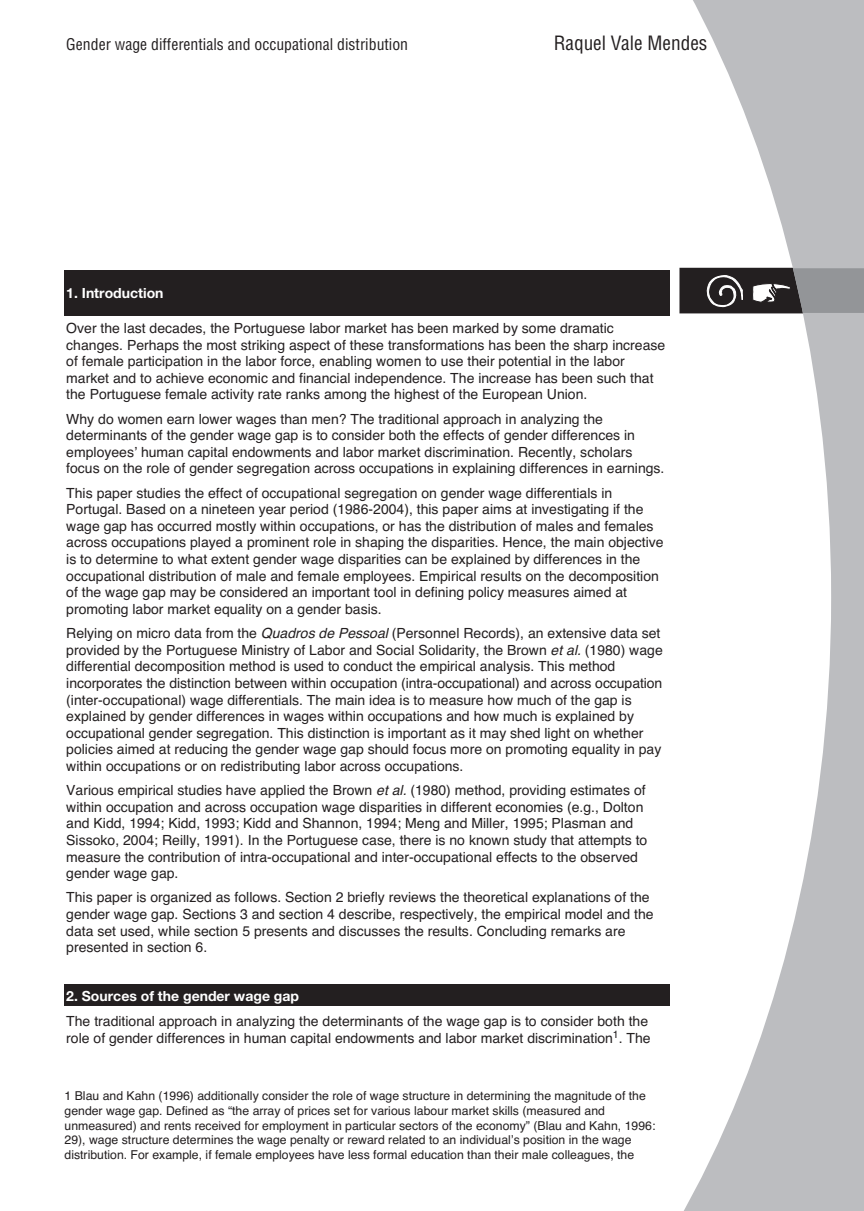
<style>
.page{position:relative;width:864px;height:1211px;background:#fff}
.page>*{position:absolute;margin:0;border:0;box-sizing:border-box;transform-origin:0 0}
.t1{font:condensed 19.25px "Helvetica";color:#231f20}
.t2{font:condensed 15.75px "Helvetica";color:#231f20}
.t3{font:14px/16.6px "Helvetica";color:#231f20}
.t4{font:700 14px "Helvetica Neue";color:#fff}
.t5{font:12.25px/14.9px "Helvetica";color:#231f20}
.s1{font-style:italic}
</style>
<div class="page">
<svg style="left:679px;top:0;width:184px;height:1210px"></svg>
<svg style="left:679px;top:268px;width:184px;height:45px;background:#5c5b5c"></svg>
<div style="left:64px;top:270px;width:606px;height:46px;background:#231f20"></div>
<div style="left:64px;top:984px;width:606px;height:21px;background:#231f20"></div>
<p class="t2" style="left:66px;top:35px;width:343px">Gender wage differentials and occupational distribution</p>
<h1 class="t1" style="left:553px;top:32px;width:155px">Raquel Vale Mendes</h1>
<p class="t4" style="left:66px;top:285px;width:99px">1. Introduction</p>
<p class="t3" style="left:66px;top:320px;width:600px">Over the last decades, the Portuguese labor market has been marked by some dramatic changes. Perhaps the most striking aspect of these transformations has been the sharp increase of female participation in the labor force, enabling women to use their potential in the labor market and to achieve economic and financial independence. The increase has been such that the Portuguese female activity rate ranks among the highest of the European Union.</p>
<p class="t3" style="left:66px;top:410px;width:599px">Why do women earn lower wages than men? The traditional approach in analyzing the determinants of the gender wage gap is to consider both the effects of gender differences in employees’ human capital endowments and labor market discrimination. Recently, scholars focus on the role of gender segregation across occupations in explaining differences in earnings.</p>
<p class="t3" style="left:66px;top:484px;width:598px">This paper studies the effect of occupational segregation on gender wage differentials in Portugal. Based on a nineteen year period (1986-2004), this paper aims at investigating if the wage gap has occurred mostly within occupations, or has the distribution of males and females across occupations played a prominent role in shaping the disparities. Hence, the main objective is to determine to what extent gender wage disparities can be explained by differences in the occupational distribution of male and female employees. Empirical results on the decomposition of the wage gap may be considered an important tool in defining policy measures aimed at promoting labor market equality on a gender basis.</p>
<p class="t3" style="left:66px;top:625px;width:597px">Relying on micro data from the <span class="s1">QuadrosdePessoal</span>(Personnel Records), an extensive data set provided by the Portuguese Ministry of Labor and Social Solidarity, the Brown <span class="s1">etal.</span>(1980) wage differential decomposition method is used to conduct the empirical analysis. This method incorporates the distinction between within occupation (intra-occupational) and across occupation (inter-occupational) wage differentials. The main idea is to measure how much of the gap is explained by gender differences in wages within occupations and how much is explained by occupational gender segregation. This distinction is important as it may shed light on whether policies aimed at reducing the gender wage gap should focus more on promoting equality in pay within occupations or on redistributing labor across occupations.</p>
<p class="t3" style="left:66px;top:782px;width:582px">Various empirical studies have applied the Brown <span class="s1">etal.</span>(1980) method, providing estimates of within occupation and across occupation wage disparities in different economies (e.g., Dolton and Kidd, 1994; Kidd, 1993; Kidd and Shannon, 1994; Meng and Miller, 1995; Plasman and Sissoko, 2004; Reilly, 1991). In the Portuguese case, there is no known study that attempts to measure the contribution of intra-occupational and inter-occupational effects to the observed gender wage gap.</p>
<p class="t3" style="left:66px;top:889px;width:588px">This paper is organized as follows. Section 2 briefly reviews the theoretical explanations of the gender wage gap. Sections 3 and section 4 describe, respectively, the empirical model and the data set used, while section 5 presents and discusses the results. Concluding remarks are presented in section 6.</p>
<p class="t4" style="left:66px;top:987px;width:234px">2. Sources of the gender wage gap</p>
<p class="t3" style="left:66px;top:1013px;width:585px">The traditional approach in analyzing the determinants of the wage gap is to consider both the role of gender differences in human capital endowments and labor market discrimination<sup>1</sup>. The</p>
<p class="t5" style="left:64px;top:1088px;width:592px">1 Blau and Kahn (1996) additionally consider the role of wage structure in determining the magnitude of the gender wage gap. Defined as “the array of prices set for various labour market skills (measured and unmeasured) and rents received for employment in particular sectors of the economy” (Blau and Kahn, 1996:<br>29), wage structure determines the wage penalty or reward related to an individual’s position in the wage distribution. For example, if female employees have less formal education than their male colleagues, the</p>
</div>
